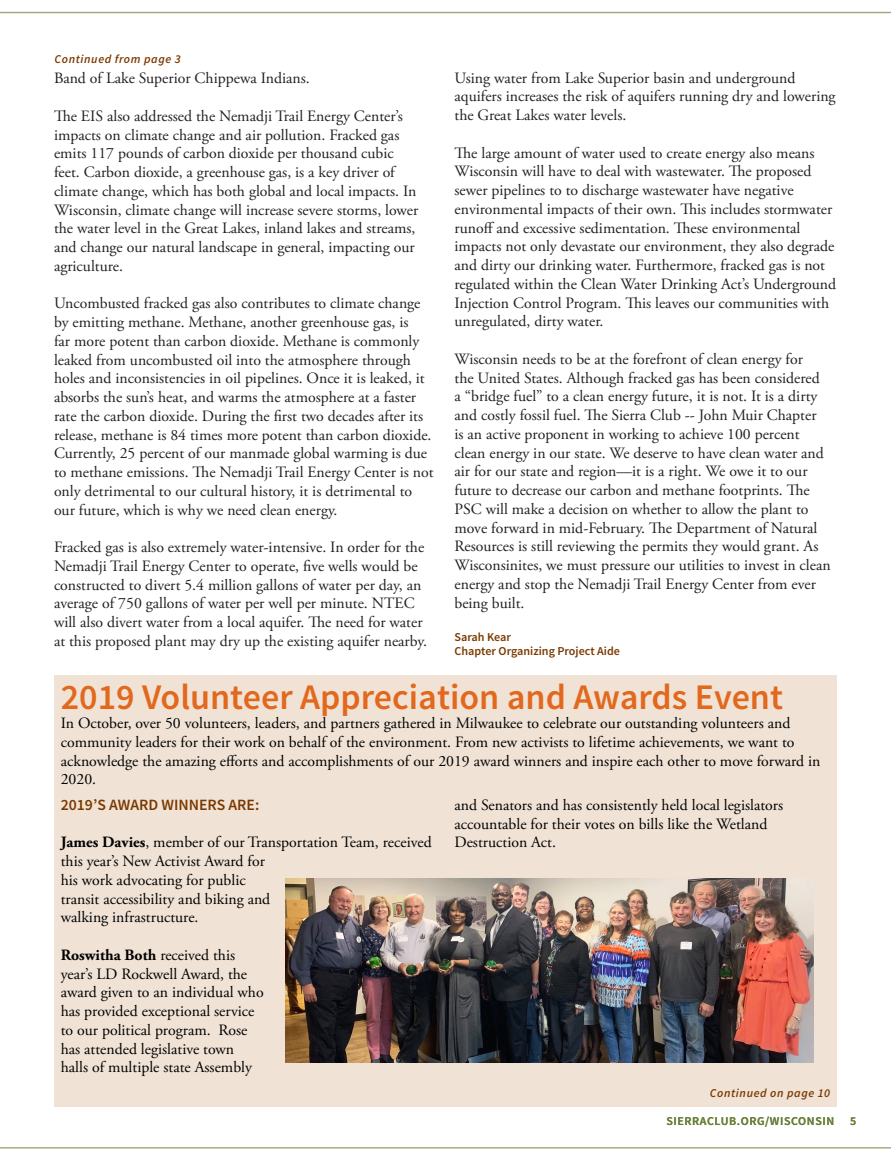
<style>
.page{position:relative;width:891px;height:1161px;background:#fff}
.page>*{position:absolute;margin:0;border:0;box-sizing:border-box;transform-origin:0 0}
.Department___Brown{font:600 36px "Source Sans Pro";color:#e2681d}
.Author_Info{font:15.75px/18.8px "Adobe Garamond Pro";color:#231f20}
.Department___Brown-2{font:15.75px/18.8px "Adobe Garamond Pro";color:#000}
.Department___Brown-3{font:600 15.75px "Source Sans Pro";color:#7b3900}
.Author_Info-2{font:600 12.15px "Source Sans Pro";color:#7b3900}
.Body_Text{font:italic 600 12px "Source Sans Pro";letter-spacing:.05em;color:#7b3900}
.t1{font:600 12px "Source Sans Pro";letter-spacing:.05em;color:#69813a}
.s1{font-weight:700}
</style>
<div class="page">
<hr style="left:0;top:12px;width:891px;height:1px;background:#9ca778">
<hr style="left:0;top:1147px;width:891px;height:2px;background:#9ca778">
<div style="left:54px;top:676px;width:783px;height:431px;background:#f0e3d6"></div>
<img style="left:285px;top:879px;width:529px;height:184px">
<p class="Body_Text" style="left:55px;top:52px;width:128px">Continued from page 3</p>
<p class="Author_Info" style="left:54px;top:70px;width:257px">Band of Lake Superior Chippewa Indians.</p>
<p class="Author_Info" style="left:54px;top:107px;width:366px">The EIS also addressed the Nemadji Trail Energy Center’s impacts on climate change and air pollution. Fracked gas emits 117 pounds of carbon dioxide per thousand cubic feet. Carbon dioxide, a greenhouse gas, is a key driver of climate change, which has both global and local impacts. In Wisconsin, climate change will increase severe storms, lower the water level in the Great Lakes, inland lakes and streams, and change our natural landscape in general, impacting our agriculture.</p>
<p class="Author_Info" style="left:54px;top:295px;width:381px">Uncombusted fracked gas also contributes to climate change by emitting methane. Methane, another greenhouse gas, is<br>far more potent than carbon dioxide. Methane is commonly leaked from uncombusted oil into the atmosphere through holes and inconsistencies in oil pipelines. Once it is leaked, it absorbs the sun’s heat, and warms the atmosphere at a faster rate the carbon dioxide. During the first two decades after its release, methane is 84 times more potent than carbon dioxide.<br>Currently, 25 percent of our manmade global warming is due to methane emissions. The Nemadji Trail Energy Center is not only detrimental to our cultural history, it is detrimental to our future, which is why we need clean energy.</p>
<p class="Author_Info" style="left:54px;top:538px;width:375px">Fracked gas is also extremely water-intensive. In order for the Nemadji Trail Energy Center to operate, five wells would be constructed to divert 5.4 million gallons of water per day, an average of 750 gallons of water per well per minute. NTEC will also divert water from a local aquifer. The need for water at this proposed plant may dry up the existing aquifer nearby.</p>
<p class="Author_Info" style="left:454px;top:69px;width:383px">Using water from Lake Superior basin and underground aquifers increases the risk of aquifers running dry and lowering the Great Lakes water levels.</p>
<p class="Author_Info" style="left:454px;top:144px;width:383px">The large amount of water used to create energy also means Wisconsin will have to deal with wastewater. The proposed sewer pipelines to to discharge wastewater have negative environmental impacts of their own. This includes stormwater runoff and excessive sedimentation. These environmental impacts not only devastate our environment, they also degrade and dirty our drinking water. Furthermore, fracked gas is not regulated within the Clean Water Drinking Act’s Underground Injection Control Program. This leaves our communities with unregulated, dirty water.</p>
<p class="Author_Info" style="left:454px;top:350px;width:378px">Wisconsin needs to be at the forefront of clean energy for<br>the United States. Although fracked gas has been considered<br>a “bridge fuel” to a clean energy future, it is not. It is a dirty and costly fossil fuel. The Sierra Club -- John Muir Chapter<br>is an active proponent in working to achieve 100 percent clean energy in our state. We deserve to have clean water and air for our state and region—it is a right. We owe it to our future to decrease our carbon and methane footprints. The PSC will make a decision on whether to allow the plant to move forward in mid-February. The Department of Natural Resources is still reviewing the permits they would grant. As Wisconsinites, we must pressure our utilities to invest in clean energy and stop the Nemadji Trail Energy Center from ever being built.</p>
<p class="Author_Info-2" style="left:454px;top:629px;width:58px">Sarah Kear</p>
<p class="Author_Info-2" style="left:454px;top:644px;width:167px">Chapter Organizing Project Aide</p>
<p class="Department___Brown" style="left:61px;top:675px;width:724px">2019 Volunteer Appreciation and Awards Event</p>
<p class="Department___Brown-2" style="left:61px;top:714px;width:761px">In October, over 50 volunteers, leaders, and partners gathered in Milwaukee to celebrate our outstanding volunteers and community leaders for their work on behalf of the environment. From new activists to lifetime achievements, we want to acknowledge the amazing efforts and accomplishments of our 2019 award winners and inspire each other to move forward in 2020.</p>
<p class="Department___Brown-3" style="left:61px;top:795px;width:200px">2019’S AWARD WINNERS ARE:</p>
<p class="Department___Brown-2" style="left:61px;top:833px;width:372px"><span class="s1">James Davies</span>, member of our Transportation Team, received this year’s New Activist Award for<br>his work advocating for public<br>transit accessibility and biking and<br>walking infrastructure.</p>
<p class="Department___Brown-2" style="left:61px;top:946px;width:204px"><span class="s1">Roswitha Both</span> received this year’s LD Rockwell Award, the award given to an individual who has provided exceptional service to our political program. Rose has attended legislative town halls of multiple state Assembly</p>
<p class="Department___Brown-2" style="left:454px;top:796px;width:330px">and Senators and has consistently held local legislators accountable for their votes on bills like the Wetland<br>Destruction Act.</p>
<p class="Body_Text" style="left:710px;top:1086px;width:122px">Continued on page 10</p>
<p class="t1" style="left:666px;top:1113px;width:169px">SIERRACLUB.ORG/WISCONSIN</p>
<p class="t1" style="left:850px;top:1113px;width:8px">5</p>
</div>
